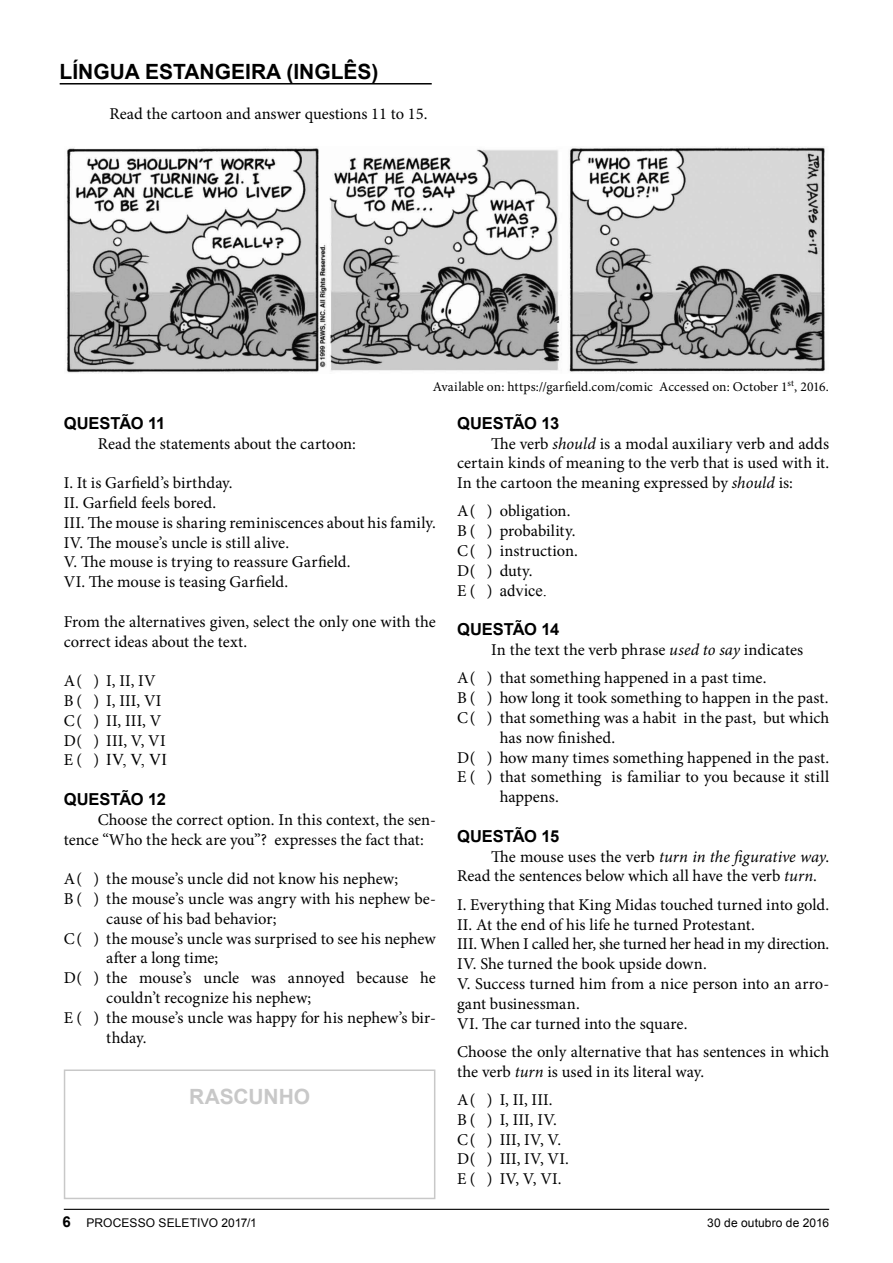
<style>
.page{position:relative;width:893px;height:1263px;background:#fff}
.page>*{position:absolute;margin:0;border:0;box-sizing:border-box;transform-origin:0 0}
.t1{font:700 21px "Arial";color:#000}
.t2{font:700 21px "Arial";letter-spacing:-.005em;color:#c8c8c8}
.t3{font:16.5px/19.8px "Minion Pro";letter-spacing:.005em;color:#000}
.t4{font:700 16.5px "Arial";letter-spacing:-.01em;color:#000}
.t5{font:16.5px "Times New Roman";letter-spacing:.01em;color:#000}
.t6{font:13.5px "Minion Pro";letter-spacing:.01em;color:#000}
.t7{font:12px "Arial";letter-spacing:.01em;color:#000}
.s1{font-family:"Minion Pro"}
.s2{font-style:italic}
.s3{font-weight:700;font-size:15px}
</style>
<div class="page">
<hr style="left:64px;top:1209px;width:765px;height:1px;background:#000">
<hr style="left:60px;top:83px;width:372px;height:2px;background:#000">
<div style="left:64px;top:1069px;width:371px;height:130px;border:2px solid #c8c8c8"></div>
<img style="left:66px;top:147px;width:759px;height:226px">
<p class="t1" style="left:60px;top:58px;width:320px">LÍNGUA ESTANGEIRA (INGLÊS)</p>
<p class="t3" style="left:109px;top:104px;width:319px">Read the cartoon and answer questions 11 to 15.</p>
<p class="t6" style="left:433px;top:378px;width:397px">Available on: https://garfield.com/comic Accessed on: October 1<sup>st</sup>, 2016.</p>
<p class="t4" style="left:64px;top:412px;width:103px">QUESTÃO 11</p>
<p class="t3" style="left:98px;top:433px;width:260px">Read the statements about the cartoon:</p>
<p class="t3" style="left:64px;top:473px;width:374px">I. It is Garfield’s birthday.<br>II. Garfield feels bored.<br>III. The mouse is sharing reminiscences about his family.<br>IV. The mouse’s uncle is still alive.<br>V. The mouse is trying to reassure Garfield.<br>VI. The mouse is teasing Garfield.</p>
<p class="t3" style="left:64px;top:612px;width:374px">From the alternatives given, select the only one with the correct ideas about the text.</p>
<p class="t3" style="left:64px;top:671px;width:104px">A( ) I, II, IV<br>B ( ) I, III, VI<br>C( ) II, III, V<br>D( ) III, V, VI</p>
<p class="t5" style="left:64px;top:749px;width:105px"><span class="s1">E ( )</span> IV, V, VI</p>
<p class="t4" style="left:64px;top:788px;width:104px">QUESTÃO 12</p>
<p class="t3" style="left:64px;top:810px;width:374px;text-indent:34px">Choose the correct option. In this context, the sen&shy;tence “Who the heck are you”? expresses the fact that:</p>
<p class="t3" style="left:64px;top:869px;width:336px">A( ) the mouse’s uncle did not know his nephew;</p>
<p class="t3" style="left:64px;top:889px;width:374px">B ( ) the mouse’s uncle was angry with his nephew be-</p>
<p class="t3" style="left:106px;top:909px;width:172px">cause of his bad behavior;</p>
<p class="t3" style="left:64px;top:928px;width:374px">C( ) the mouse’s uncle was surprised to see his nephew</p>
<p class="t3" style="left:106px;top:948px;width:114px">after a long time;</p>
<p class="t3" style="left:64px;top:968px;width:374px">D( ) the mouse’s uncle was annoyed because he</p>
<p class="t3" style="left:106px;top:988px;width:206px">couldn’t recognize his nephew;</p>
<p class="t3" style="left:64px;top:1008px;width:374px">E ( ) the mouse’s uncle was happy for his nephew’s bir-</p>
<p class="t3" style="left:106px;top:1027px;width:42px">thday.</p>
<p class="t2" style="left:189px;top:1082px;width:123px">RASCUNHO</p>
<p class="t4" style="left:457px;top:412px;width:104px">QUESTÃO 13</p>
<p class="t3" style="left:457px;top:433px;width:374px;text-align:justify;text-indent:34px">The verb <span class="s2">should</span> is a modal auxiliary verb and adds certain kinds of meaning to the verb that is used with it.<br>In the cartoon the meaning expressed by <span class="s2">should</span> is:</p>
<p class="t3" style="left:457px;top:501px;width:122px">A( ) obligation.<br>B ( ) probability.<br>C( ) instruction.<br>D( ) duty.</p>
<p class="t5" style="left:457px;top:579px;width:91px"><span class="s1">E ( )</span> advice.</p>
<p class="t4" style="left:457px;top:618px;width:104px">QUESTÃO 14</p>
<p class="t3" style="left:457px;top:636px;width:348px;line-height:28.3px;text-indent:34px">In the text the verb phrase <span class="s2">used to say</span> indicates<br>A( ) that something happened in a past time.</p>
<p class="t3" style="left:457px;top:688px;width:373px">B ( ) how long it took something to happen in the past.</p>
<p class="t3" style="left:457px;top:708px;width:373px">C( ) that something was a habit in the past, but which</p>
<p class="t3" style="left:500px;top:728px;width:117px">has now finished.</p>
<p class="t3" style="left:457px;top:747px;width:373px">D( ) how many times something happened in the past.</p>
<p class="t3" style="left:457px;top:767px;width:373px">E ( ) that something is familiar to you because it still</p>
<p class="t3" style="left:500px;top:787px;width:61px">happens.</p>
<p class="t4" style="left:457px;top:825px;width:104px">QUESTÃO 15</p>
<p class="t3" style="left:457px;top:846px;width:374px;text-indent:34px">The mouse uses the verb <span class="s2">turn in the figurative way</span>.<br>Read the sentences below which all have the verb <span class="s2">turn</span>.</p>
<p class="t3" style="left:457px;top:895px;width:374px">I. Everything that King Midas touched turned into gold.<br>II. At the end of his life he turned Protestant.<br>III. When I called her, she turned her head in my direction.<br>IV. She turned the book upside down.<br>V. Success turned him from a nice person into an arro&shy;gant businessman.<br>VI. The car turned into the square.</p>
<p class="t3" style="left:457px;top:1042px;width:374px">Choose the only alternative that has sentences in which the verb <span class="s2">turn</span> is used in its literal way.</p>
<p class="t3" style="left:457px;top:1090px;width:113px">A( ) I, II, III.<br>B ( ) I, III, IV.<br>C( ) III, IV, V.<br>D( ) III, IV, VI.<br>E ( ) IV, V, VI.</p>
<p class="t7" style="left:63px;top:1214px;width:196px"><span class="s3">6</span> PROCESSO SELETIVO 2017/1</p>
<p class="t7" style="left:707px;top:1214px;width:123px">30 de outubro de 2016</p>
</div>
